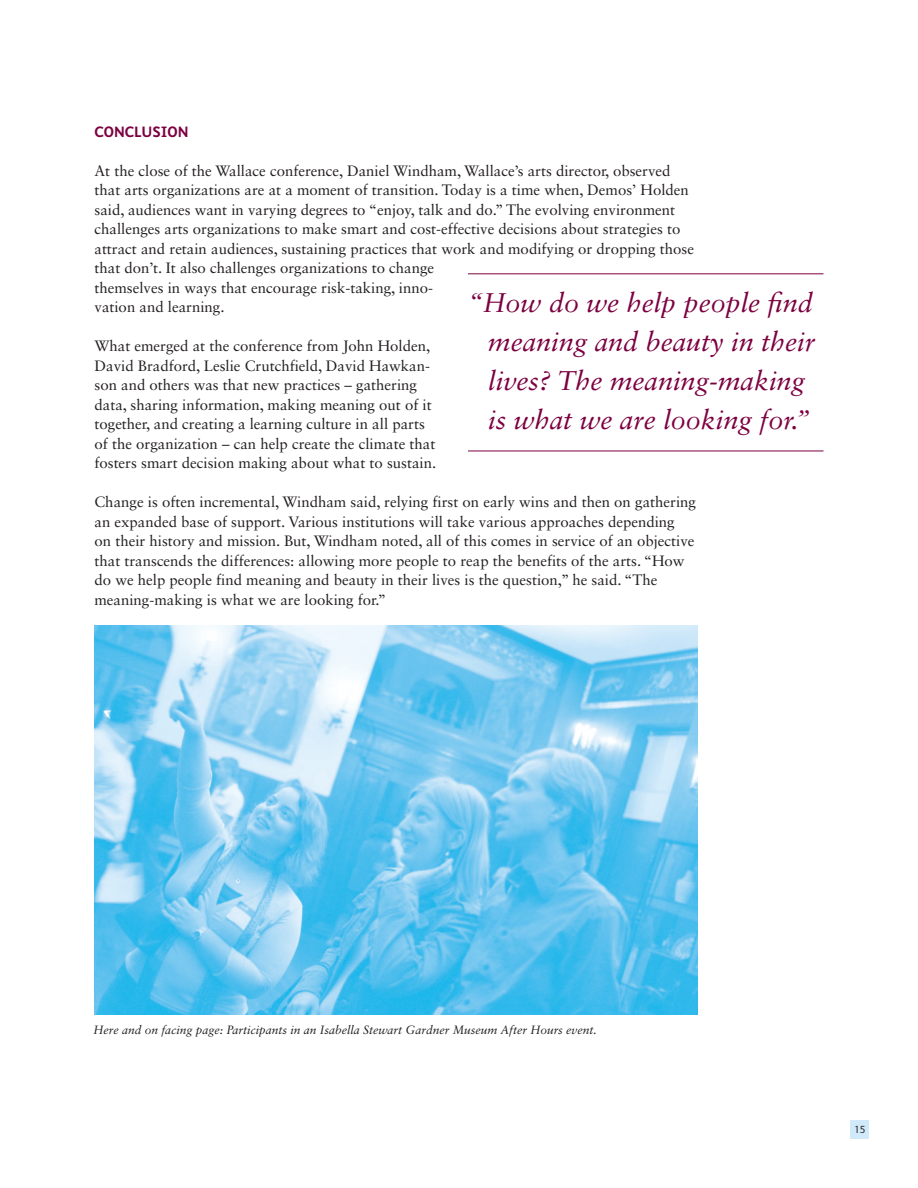
<style>
.page{position:relative;width:918px;height:1188px;background:#fff}
.page>*{position:absolute;margin:0;border:0;box-sizing:border-box;transform-origin:0 0}
.Pullquote__alternate{font:italic 27px/39px "Sabon LT Std";color:#7c0040}
.Body_text{font:15px/19.5px "Sabon LT Std";color:#231f20}
.Paragraph_Header{font:700 15px "FS Ingrid";color:#7c0040}
.Photo_Caption{font:italic 12px "Sabon LT Std";color:#231f20}
.t1{font:10.5px "FS Ingrid";color:#231f20}
</style>
<div class="page">
<div style="left:850px;top:1120px;width:19px;height:19px;background:#d0eafa"></div>
<img style="left:95px;top:626px;width:603px;height:388px">
<hr style="left:468px;top:273px;width:356px;height:1px;background:#7c0040">
<hr style="left:468px;top:451px;width:356px;height:1px;background:#7c0040">
<p class="Paragraph_Header" style="left:94px;top:123px;width:95px">CONCLUSION</p>
<p class="Body_text" style="left:94px;top:160px;width:601px">At the close of the Wallace conference, Daniel Windham, Wallace’s arts director, observed that arts organizations are at a moment of transition. Today is a time when, Demos’ Holden said, audiences want in varying degrees to “enjoy, talk and do.” The evolving environment challenges arts organizations to make smart and cost-effective decisions about strategies to attract and retain audiences, sustaining practices that work and modifying or dropping those that don’t. It also challenges organizations to change<br>themselves in ways that encourage risk-taking, inno-<br>vation and learning.</p>
<p class="Body_text" style="left:94px;top:336px;width:343px">What emerged at the conference from John Holden, David Bradford, Leslie Crutchfield, David Hawkan&shy;son and others was that new practices – gathering data, sharing information, making meaning out of it together, and creating a learning culture in all parts of the organization – can help create the climate that fosters smart decision making about what to sustain.</p>
<p class="Body_text" style="left:94px;top:492px;width:603px">Change is often incremental, Windham said, relying first on early wins and then on gathering an expanded base of support. Various institutions will take various approaches depending<br>on their history and mission. But, Windham noted, all of this comes in service of an objective that transcends the differences: allowing more people to reap the benefits of the arts. “How do we help people find meaning and beauty in their lives is the question,” he said. “The meaning-making is what we are looking for.”</p>
<p class="Pullquote__alternate" style="left:488px;top:283px;width:329px;text-indent:-20px">“How do we help people find meaning and beauty in their lives? The meaning-making is what we are looking for.”</p>
<p class="Photo_Caption" style="left:93px;top:1022px;width:505px">Here and on facing page: Participants in an Isabella Stewart Gardner Museum After Hours event.</p>
<p class="t1" style="left:854px;top:1124px;width:13px">15</p>
</div>
